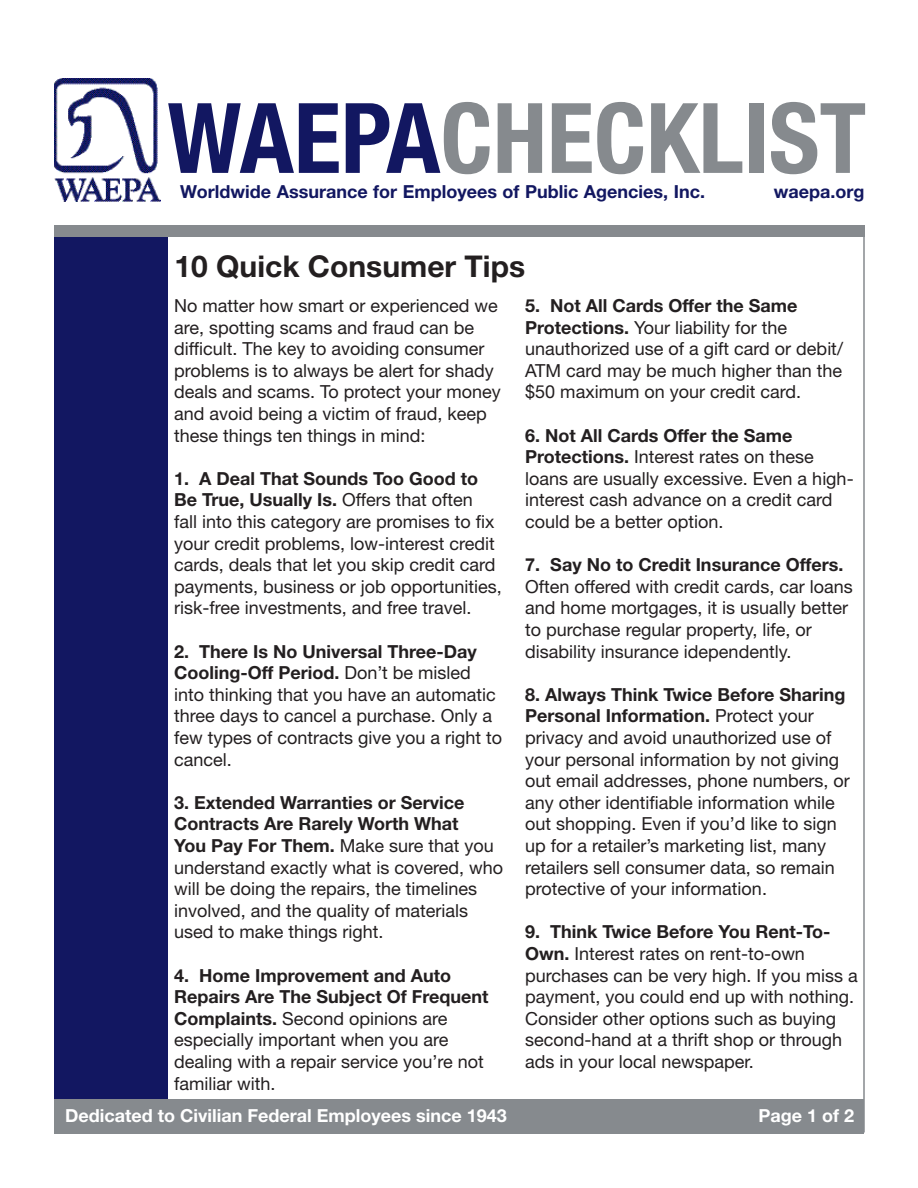
<style>
.page{position:relative;width:918px;height:1188px;background:#fff}
.page>*{position:absolute;margin:0;border:0;box-sizing:border-box;transform-origin:0 0}
.t1{font:700 condensed 97.5px "Helvetica Neue LT Std";color:#868a8e}
.t2{font:700 30px "Helvetica Neue LT Std";color:#231f20}
.t3{font:18px/21.6px "Helvetica Neue LT Std";color:#231f20}
.t4{font:700 18px "Helvetica Neue LT Std";color:#121761}
.t5{font:700 18px "Helvetica Neue LT Std";color:#fff}
.s1{color:#121761}
.s2{font-weight:700}
</style>
<div class="page">
<img style="left:54px;top:78px;width:106px;height:123px">
<div style="left:54px;top:225px;width:811px;height:12px;background:#868a8e"></div>
<div style="left:54px;top:237px;width:113px;height:895px;background:#121761"></div>
<div style="left:54px;top:1099px;width:810px;height:35px;background:#868a8e"></div>
<hr style="left:863px;top:225px;width:2px;height:907px;background:#868a8e">
<p class="t1" style="left:167px;top:79px;width:700px"><span class="s1">WAEPA</span>CHECKLIST</p>
<p class="t4" style="left:180px;top:180px;width:527px">Worldwide Assurance for Employees of Public Agencies, Inc.</p>
<p class="t4" style="left:774px;top:180px;width:92px">waepa.org</p>
<p class="t2" style="left:175px;top:248px;width:352px">10 Quick Consumer Tips</p>
<p class="t3" style="left:174px;top:295px;width:328px">No matter how smart or experienced we are, spotting scams and fraud can be difficult. The key to avoiding consumer problems is to always be alert for shady deals and scams. To protect your money and avoid being a victim of fraud, keep these things ten things in mind:</p>
<p class="t3" style="left:174px;top:467px;width:329px"><span class="s2">1. A Deal That Sounds Too Good to Be True, Usually Is.</span> Offers that often<br>fall into this category are promises to fix your credit problems, low-interest credit cards, deals that let you skip credit card payments, business or job opportunities, risk-free investments, and free travel.</p>
<p class="t3" style="left:174px;top:640px;width:330px"><span class="s2">2. There Is No Universal Three-Day<br>Cooling-Off Period.</span> Don’t be misled into thinking that you have an automatic three days to cancel a purchase. Only a few types of contracts give you a right to cancel.</p>
<p class="t3" style="left:174px;top:791px;width:331px"><span class="s2">3. Extended Warranties or Service Contracts Are Rarely Worth What<br>You Pay For Them.</span> Make sure that you understand exactly what is covered, who will be doing the repairs, the timelines involved, and the quality of materials used to make things right.</p>
<p class="t3" style="left:174px;top:964px;width:316px"><span class="s2">4. Home Improvement and Auto<br>Repairs Are The Subject Of Frequent<br>Complaints.</span> Second opinions are especially important when you are dealing with a repair service you’re not familiar with.</p>
<p class="t3" style="left:525px;top:295px;width:319px"><span class="s2">5. Not All Cards Offer the Same Protections.</span> Your liability for the unauthorized use of a gift card or debit/ ATM card may be much higher than the $50 maximum on your credit card.</p>
<p class="t3" style="left:525px;top:424px;width:330px"><span class="s2">6. Not All Cards Offer the Same Protections.</span> Interest rates on these loans are usually excessive. Even a high&shy;interest cash advance on a credit card could be a better option.</p>
<p class="t3" style="left:525px;top:554px;width:329px"><span class="s2">7. Say No to Credit Insurance Offers.<br></span>Often offered with credit cards, car loans and home mortgages, it is usually better to purchase regular property, life, or disability insurance idependently.</p>
<p class="t3" style="left:525px;top:683px;width:326px"><span class="s2">8. Always Think Twice Before Sharing Personal Information.</span> Protect your privacy and avoid unauthorized use of your personal information by not giving out email addresses, phone numbers, or any other identifiable information while out shopping. Even if you’d like to sign up for a retailer’s marketing list, many retailers sell consumer data, so remain protective of your information.</p>
<p class="t3" style="left:525px;top:921px;width:334px"><span class="s2">9. Think Twice Before You Rent-To-Own.</span> Interest rates on rent-to-own purchases can be very high. If you miss a payment, you could end up with nothing.<br>Consider other options such as buying second-hand at a thrift shop or through ads in your local newspaper.</p>
<p class="t5" style="left:65px;top:1105px;width:443px">Dedicated to Civilian Federal Employees since 1943</p>
<p class="t5" style="left:759px;top:1105px;width:97px">Page 1 of 2</p>
</div>
